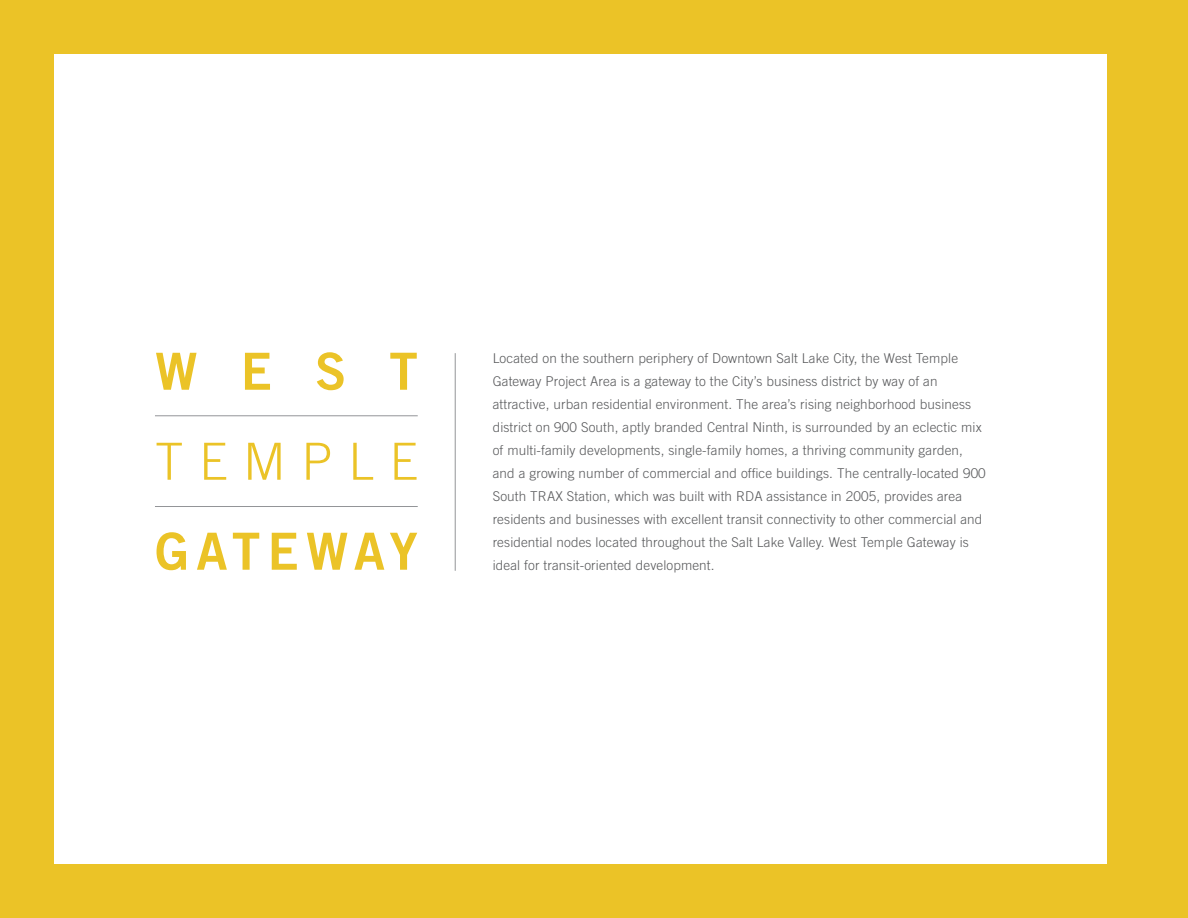
<style>
.page{position:relative;width:1188px;height:918px;background:#ebc327}
.page>*{position:absolute;margin:0;border:0;box-sizing:border-box;transform-origin:0 0}
.t1{font:51.15px "Trade Gothic Bold Two";letter-spacing:.12em;color:#ebc327}
.t2{font:300 51.15px "Trade Gothic";letter-spacing:.305em;color:#ebc327}
.t3{font:51.15px "Trade Gothic Bold Two";letter-spacing:.14em;color:#ebc327}
.t4{font:300 13.5px/23px "Trade Gothic";letter-spacing:.01em;color:#58595b}
</style>
<div class="page">
<div style="left:54px;top:54px;width:1053px;height:810px;background:#fff"></div>
<hr style="left:155px;top:415px;width:263px;height:1px;background:#939598">
<hr style="left:155px;top:506px;width:263px;height:1px;background:#939598">
<hr style="left:455px;top:353px;width:1px;height:218px;background:#939598">
<h1 class="t3" style="left:155px;top:340px;width:264px">WEST</h1>
<h1 class="t2" style="left:155px;top:431px;width:264px">TEMPLE</h1>
<h1 class="t1" style="left:155px;top:520px;width:264px">GATEWAY</h1>
<p class="t4" style="left:493px;top:347px;width:495px">Located on the southern periphery of Downtown Salt Lake City, the West Temple Gateway Project Area is a gateway to the City’s business district by way of an attractive, urban residential environment. The area’s rising neighborhood business district on 900 South, aptly branded Central Ninth, is surrounded by an eclectic mix of multi-family developments, single-family homes, a thriving community garden, and a growing number of commercial and office buildings. The centrally-located 900<br>South TRAX Station, which was built with RDA assistance in 2005, provides area residents and businesses with excellent transit connectivity to other commercial and residential nodes located throughout the Salt Lake Valley. West Temple Gateway is ideal for transit-oriented development.</p>
</div>
